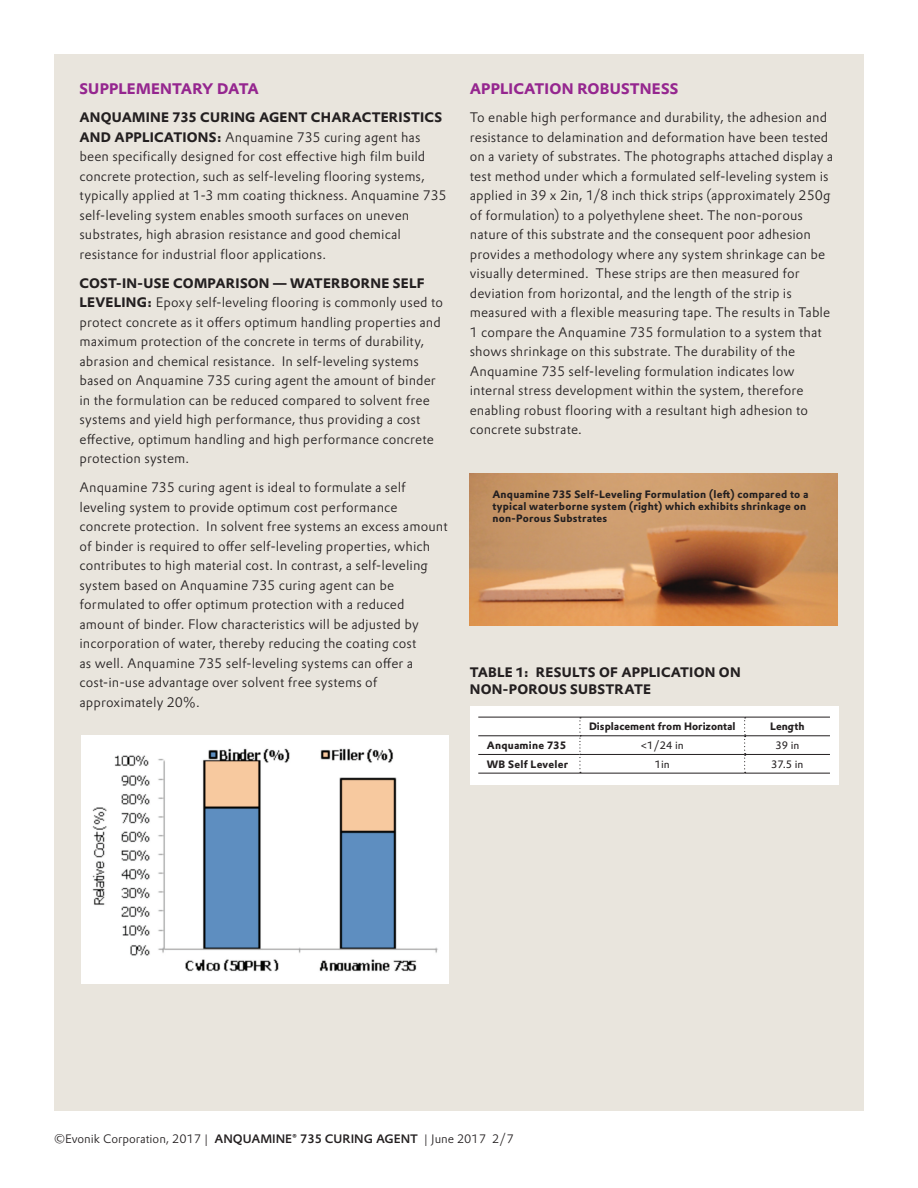
<style>
.page{position:relative;width:918px;height:1188px;background:#fff}
.page>*{position:absolute;margin:0;border:0;box-sizing:border-box;transform-origin:0 0}
.t1{font:700 15px "Evonik Prokyon";letter-spacing:.01em;color:#95268f}
.t2{font:300 13.5px/19.5px "Evonik Prokyon";letter-spacing:.01em;color:#231f20}
.t3{font:700 13.5px/16.5px "Evonik Prokyon";letter-spacing:.015em;color:#231f20}
.t4{font:300 12px "Evonik Prokyon";color:#231f20}
.t5{font:700 10.5px/12px "Evonik Prokyon";letter-spacing:.02em;color:#231f20}
.t6{font:700 10.5px "Evonik Prokyon";color:#231f20}
.t7{font:10.5px "Evonik Prokyon";color:#231f20}
.s1{font-weight:700}
.s2{font-weight:500}
</style>
<div class="page">
<div style="left:54px;top:54px;width:810px;height:1056px;background:#e9e5dd"></div>
<img style="left:470px;top:473px;width:368px;height:152px">
<div style="left:470px;top:706px;width:368px;height:78px;background:#fff"></div>
<svg style="left:579px;top:718px;width:2px;height:55px"></svg>
<svg style="left:744px;top:718px;width:2px;height:55px"></svg>
<hr style="left:478px;top:773px;width:102px;height:1px;background:#231f20">
<hr style="left:478px;top:717px;width:102px;height:1px;background:#231f20">
<hr style="left:478px;top:736px;width:101px;height:1px;background:#231f20">
<hr style="left:478px;top:754px;width:101px;height:1px;background:#231f20">
<hr style="left:580px;top:717px;width:165px;height:1px;background:#231f20">
<hr style="left:745px;top:717px;width:85px;height:1px;background:#231f20">
<hr style="left:581px;top:736px;width:164px;height:1px;background:#231f20">
<hr style="left:745px;top:736px;width:85px;height:1px;background:#231f20">
<hr style="left:581px;top:754px;width:164px;height:1px;background:#231f20">
<hr style="left:745px;top:754px;width:85px;height:1px;background:#231f20">
<hr style="left:580px;top:773px;width:165px;height:1px;background:#231f20">
<hr style="left:745px;top:773px;width:85px;height:1px;background:#231f20">
<img style="left:81px;top:735px;width:367px;height:249px">
<p class="t1" style="left:80px;top:77px;width:181px">SUPPLEMENTARY DATA</p>
<p class="t2" style="left:80px;top:107px;width:369px"><span class="s1">ANQUAMINE 735 CURING AGENT CHARACTERISTICS AND APPLICATIONS:</span> Anquamine 735 curing agent has been specifically designed for cost effective high film build concrete protection, such as self-leveling flooring systems, typically applied at 1-3 mm coating thickness. Anquamine 735 self-leveling system enables smooth surfaces on uneven substrates, high abrasion resistance and good chemical resistance for industrial floor applications.</p>
<p class="t2" style="left:80px;top:273px;width:365px"><span class="s1">COST-IN-USE COMPARISON — WATERBORNE SELF LEVELING:</span> Epoxy self-leveling flooring is commonly used to protect concrete as it offers optimum handling properties and maximum protection of the concrete in terms of durability, abrasion and chemical resistance. In self-leveling systems based on Anquamine 735 curing agent the amount of binder in the formulation can be reduced compared to solvent free systems and yield high performance, thus providing a cost effective, optimum handling and high performance concrete protection system.</p>
<p class="t2" style="left:80px;top:477px;width:370px">Anquamine 735 curing agent is ideal to formulate a self leveling system to provide optimum cost performance concrete protection. In solvent free systems an excess amount of binder is required to offer self-leveling properties, which contributes to high material cost. In contrast, a self-leveling system based on Anquamine 735 curing agent can be formulated to offer optimum protection with a reduced amount of binder. Flow characteristics will be adjusted by incorporation of water, thereby reducing the coating cost<br>as well. Anquamine 735 self-leveling systems can offer a cost-in-use advantage over solvent free systems of approximately 20%.</p>
<p class="t1" style="left:470px;top:77px;width:210px">APPLICATION ROBUSTNESS</p>
<p class="t2" style="left:470px;top:107px;width:365px">To enable high performance and durability, the adhesion and resistance to delamination and deformation have been tested on a variety of substrates. The photographs attached display a test method under which a formulated self-leveling system is applied in 39 x 2in, 1/8 inch thick strips (approximately 250g of formulation) to a polyethylene sheet. The non-porous nature of this substrate and the consequent poor adhesion provides a methodology where any system shrinkage can be visually determined. These strips are then measured for deviation from horizontal, and the length of the strip is measured with a flexible measuring tape. The results in Table 1 compare the Anquamine 735 formulation to a system that shows shrinkage on this substrate. The durability of the Anquamine 735 self-leveling formulation indicates low internal stress development within the system, therefore enabling robust flooring with a resultant high adhesion to concrete substrate.</p>
<p class="t5" style="left:492px;top:487px;width:318px">Anquamine 735 Self-Leveling Formulation (left) compared to a typical waterborne system (right) which exhibits shrinkage on non-Porous Substrates</p>
<p class="t3" style="left:470px;top:663px;width:272px">TABLE 1: RESULTS OF APPLICATION ON<br>NON-POROUS SUBSTRATE</p>
<p class="t6" style="left:589px;top:718px;width:148px">Displacement from Horizontal</p>
<p class="t5" style="left:770px;top:720px;width:36px">Length</p>
<p class="t5" style="left:487px;top:738px;width:81px">Anquamine 735</p>
<p class="t7" style="left:641px;top:737px;width:44px">&lt;1/24 in</p>
<p class="t7" style="left:775px;top:737px;width:25px">39 in</p>
<p class="t5" style="left:487px;top:757px;width:83px">WB Self Leveler</p>
<p class="t7" style="left:655px;top:756px;width:16px">1in</p>
<p class="t7" style="left:771px;top:756px;width:34px">37.5 in</p>
<p class="t4" style="left:54px;top:1130px;width:461px">©Evonik Corporation, 2017 | <span class="s2">ANQUAMINE® 735 CURING AGENT</span> | June 2017 2/7</p>
</div>
